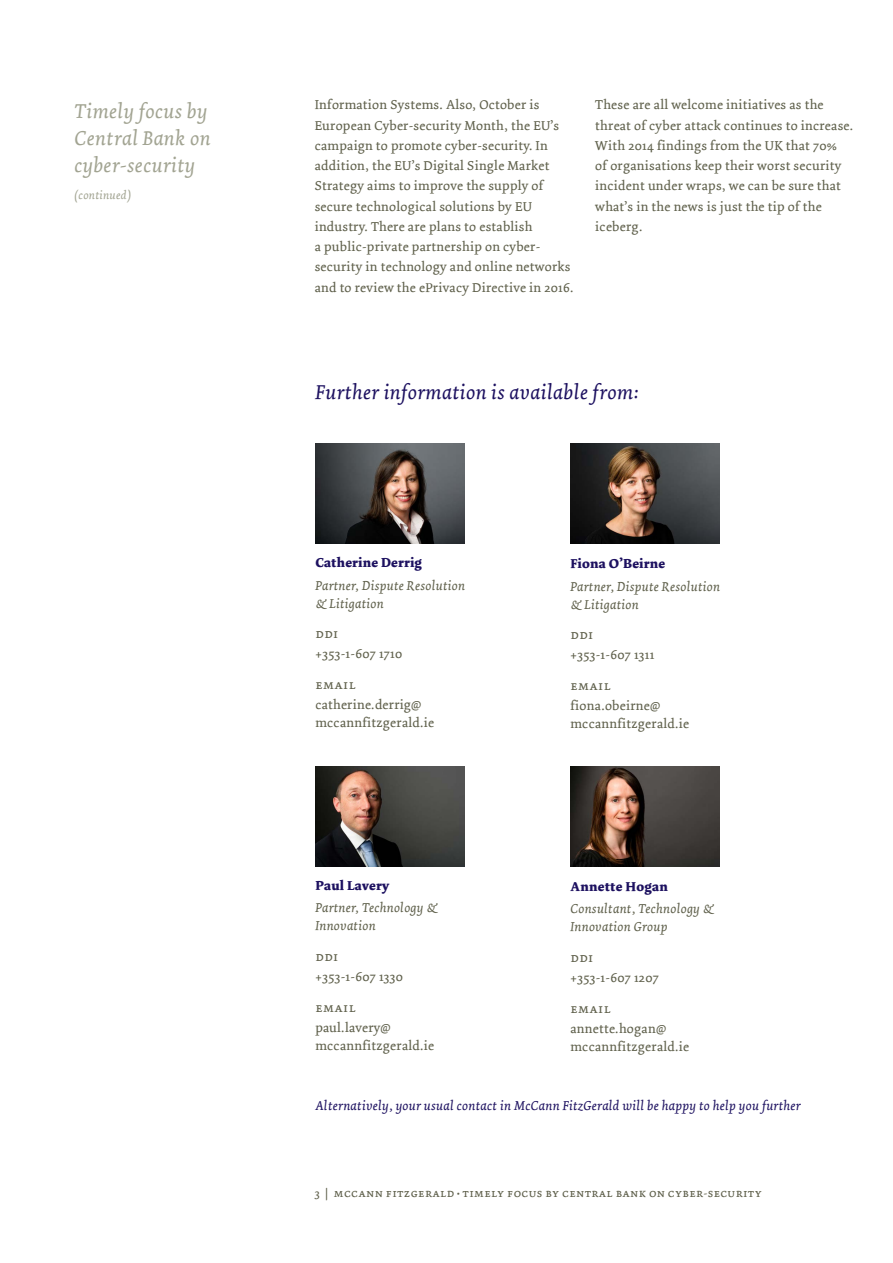
<style>
.page{position:relative;width:893px;height:1263px;background:#fff}
.page>*{position:absolute;margin:0;border:0;box-sizing:border-box;transform-origin:0 0}
.t1{font:italic 21px/27px "Dolly";letter-spacing:.02em;color:#a2a492}
.t2{font:italic 21px "Dolly";letter-spacing:.02em;color:#1d1160}
.t3{font:13.5px/20.2px "Dolly";letter-spacing:.02em;color:#5f604b}
.t4{font:italic 13.5px/18px "Dolly";letter-spacing:.02em;color:#5f604b}
.t5{font:italic 13.5px "Dolly";letter-spacing:.02em;color:#1d1160}
.t6{font:700 13.5px "Dolly";letter-spacing:.02em;color:#1d1160}
.t7{font:13.5px "Dolly Small Caps";letter-spacing:.02em;color:#5f604b}
.t8{font:12px "Dolly Small Caps";letter-spacing:.02em;color:#5f604b}
.t9{font:italic 12px "Dolly";letter-spacing:.02em;color:#a2a492}
.s1{font-family:"Dolly"}
</style>
<div class="page">
<img style="left:315px;top:444px;width:150px;height:100px">
<img style="left:315px;top:767px;width:150px;height:100px">
<img style="left:570px;top:443px;width:150px;height:100px">
<img style="left:570px;top:766px;width:150px;height:100px">
<h1 class="t1" style="left:74px;top:98px;width:138px">Timely focus by<br>Central Bank on cyber-security</h1>
<p class="t9" style="left:74px;top:188px;width:58px">(continued)</p>
<p class="t3" style="left:315px;top:95px;width:260px">Information Systems. Also, October is European Cyber-security Month, the EU’s campaign to promote cyber-security. In addition, the EU’s Digital Single Market Strategy aims to improve the supply of secure technological solutions by EU industry. There are plans to establish<br>a public-private partnership on cyber&shy;security in technology and online networks and to review the ePrivacy Directive in 2016.</p>
<p class="t3" style="left:595px;top:95px;width:259px">These are all welcome initiatives as the threat of cyber attack continues to increase.<br>With 2014 findings from the UK that 70%<br>of organisations keep their worst security incident under wraps, we can be sure that what’s in the news is just the tip of the iceberg.</p>
<h1 class="t2" style="left:315px;top:380px;width:324px">Further information is available from:</h1>
<p class="t6" style="left:315px;top:554px;width:108px">Catherine Derrig</p>
<p class="t4" style="left:315px;top:576px;width:151px">Partner, Dispute Resolution &amp; Litigation</p>
<p class="t7" style="left:315px;top:626px;width:24px">ddi</p>
<p class="t3" style="left:315px;top:644px;width:88px">+353-1-607 1710</p>
<p class="t7" style="left:315px;top:677px;width:42px">email</p>
<p class="t3" style="left:315px;top:696px;width:120px;line-height:18px">catherine.derrig@ mccannfitzgerald.ie</p>
<p class="t6" style="left:315px;top:877px;width:75px">Paul Lavery</p>
<p class="t4" style="left:315px;top:899px;width:124px">Partner, Technology &amp;<br>Innovation</p>
<p class="t7" style="left:315px;top:949px;width:24px">ddi</p>
<p class="t3" style="left:315px;top:967px;width:89px">+353-1-607 1330</p>
<p class="t7" style="left:315px;top:1000px;width:42px">email</p>
<p class="t3" style="left:315px;top:1019px;width:120px;line-height:18px">paul.lavery@ mccannfitzgerald.ie</p>
<p class="t6" style="left:570px;top:555px;width:96px">Fiona O’Beirne</p>
<p class="t4" style="left:570px;top:577px;width:151px">Partner, Dispute Resolution &amp; Litigation</p>
<p class="t7" style="left:570px;top:627px;width:24px">ddi</p>
<p class="t3" style="left:570px;top:645px;width:86px">+353-1-607 1311</p>
<p class="t7" style="left:570px;top:678px;width:42px">email</p>
<p class="t3" style="left:570px;top:697px;width:120px;line-height:18px">fiona.obeirne@ mccannfitzgerald.ie</p>
<p class="t6" style="left:570px;top:878px;width:99px">Annette Hogan</p>
<p class="t4" style="left:570px;top:900px;width:145px">Consultant, Technology &amp;<br>Innovation Group</p>
<p class="t7" style="left:570px;top:950px;width:24px">ddi</p>
<p class="t3" style="left:570px;top:968px;width:90px">+353-1-607 1207</p>
<p class="t7" style="left:570px;top:1000px;width:42px">email</p>
<p class="t3" style="left:570px;top:1020px;width:120px;line-height:18px">annette.hogan@ mccannfitzgerald.ie</p>
<p class="t5" style="left:315px;top:1097px;width:487px">Alternatively, your usual contact in McCann FitzGerald will be happy to help you further</p>
<p class="t8" style="left:315px;top:1186px;width:449px"><span class="s1">3</span> | mccann fitzgerald <span class="s1">¼</span> timely focus by central bank on cyber-security</p>
</div>
